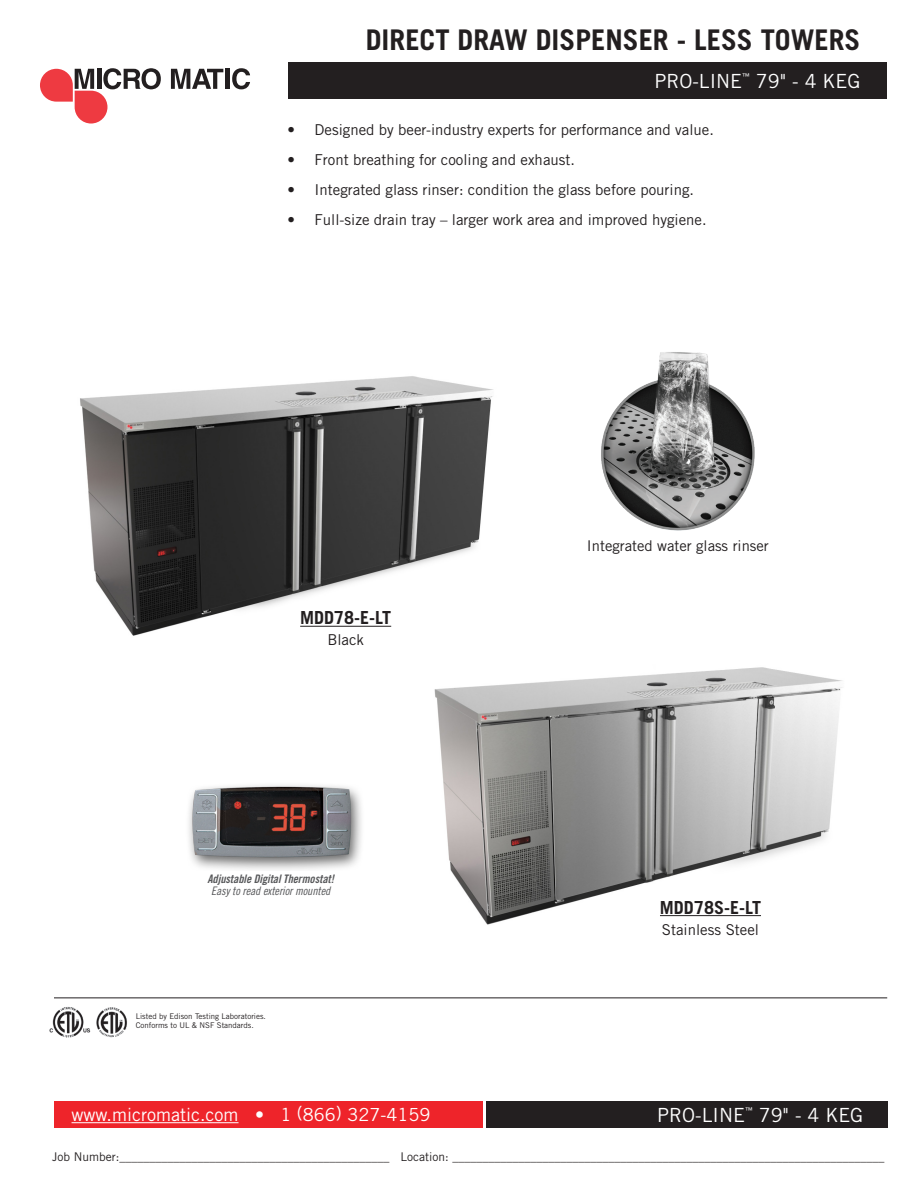
<style>
.page{position:relative;width:918px;height:1188px;background:#fff}
.page>*{position:absolute;margin:0;border:0;box-sizing:border-box;transform-origin:0 0}
.t1{font:700 28.5px "Trade Gothic LT Std";color:#231f20}
.t2{font:19.5px "Trade Gothic LT Std";color:#fff}
.t3{font:18px "Trade Gothic LT Std";color:#fff}
.t4{font:700 18px "Trade Gothic LT Std";color:#231f20}
.t5{font:15px "Trade Gothic LT Std";color:#231f20}
.t6{font:14.85px "Trade Gothic LT Std";color:#231f20}
.t7{font:12px "Trade Gothic LT Std";color:#231f20}
.Dimension_Specs_-_Ad{font:11.7px/11.7px "Trade Gothic LT Std Bd Cn 20 Obl";letter-spacing:-.005em;color:#57585a;text-align:center}
.t8{font:7.8px "Trade Gothic LT Std";color:#231f20}
.t9{font:7.8px "Trade Gothic LT Std";color:#fff}
.s1{font-family:"Trade Gothic LT Std Cn 18 Obl"}
</style>
<div class="page">
<div style="left:288px;top:62px;width:599px;height:37px;background:#231f20"></div>
<svg style="left:40px;top:68px;width:121px;height:56px"></svg>
<svg style="left:171px;top:69px;width:52px;height:20px"></svg>
<hr style="left:225px;top:69px;width:4px;height:20px;background:#231f20">
<svg style="left:232px;top:68px;width:18px;height:21px"></svg>
<div style="left:54px;top:1101px;width:428px;height:27px;background:#ee242a"></div>
<div style="left:486px;top:1101px;width:401px;height:27px;background:#231f20"></div>
<hr style="left:72px;top:1122px;width:167px;height:1px;background:#fff">
<hr style="left:54px;top:998px;width:833px;height:1px;background:#231f20">
<img style="left:434px;top:667px;width:408px;height:258px">
<hr style="left:660px;top:915px;width:101px;height:1px;background:#231f20">
<img style="left:80px;top:376px;width:413px;height:260px">
<hr style="left:300px;top:626px;width:91px;height:1px;background:#231f20">
<img style="left:189px;top:785px;width:173px;height:85px">
<img style="left:49px;top:1007px;width:78px;height:31px">
<img style="left:601px;top:352px;width:154px;height:179px">
<p class="t1" style="left:366px;top:22px;width:496px">DIRECT DRAW DISPENSER - LESS TOWERS</p>
<p class="t2" style="left:654px;top:70px;width:89px">PRO-LINE</p>
<p class="t9" style="left:742px;top:72px;width:9px">™</p>
<p class="t2" style="left:756px;top:70px;width:106px">79" - 4 KEG</p>
<p class="t5" style="left:288px;top:121px;width:428px">• Designed by beer-industry experts for performance and value.</p>
<p class="t5" style="left:288px;top:151px;width:289px">• Front breathing for cooling and exhaust.</p>
<p class="t5" style="left:288px;top:181px;width:408px">• Integrated glass rinser: condition the glass before pouring.</p>
<p class="t5" style="left:288px;top:211px;width:421px">• Full-size drain tray – larger work area and improved hygiene.</p>
<p class="t4" style="left:300px;top:607px;width:93px">MDD78-E-LT</p>
<p class="t5" style="left:327px;top:631px;width:38px">Black</p>
<p class="Dimension_Specs_-_Ad" style="left:207px;top:873px;width:128px">Adjustable Digital Thermostat!<br><span class="s1">Easy to read exterior mounted</span></p>
<p class="t8" style="left:136px;top:1012px;width:132px">Listed by Edison Testing Laboratories.</p>
<p class="t8" style="left:136px;top:1021px;width:120px">Conforms to UL &amp; NSF Standards.</p>
<p class="t3" style="left:72px;top:1104px;width:360px">www.micromatic.com • 1 (866) 327-4159</p>
<p class="t6" style="left:587px;top:537px;width:183px">Integrated water glass rinser</p>
<p class="t4" style="left:660px;top:896px;width:103px">MDD78S-E-LT</p>
<p class="t5" style="left:662px;top:920px;width:99px">Stainless Steel</p>
<p class="t2" style="left:657px;top:1103px;width:89px">PRO-LINE</p>
<p class="t9" style="left:745px;top:1106px;width:9px">™</p>
<p class="t2" style="left:759px;top:1103px;width:106px">79" - 4 KEG</p>
<p class="t7" style="left:52px;top:1150px;width:834px">Job Number:_____________________________________________ Location: ________________________________________________________________________</p>
</div>
